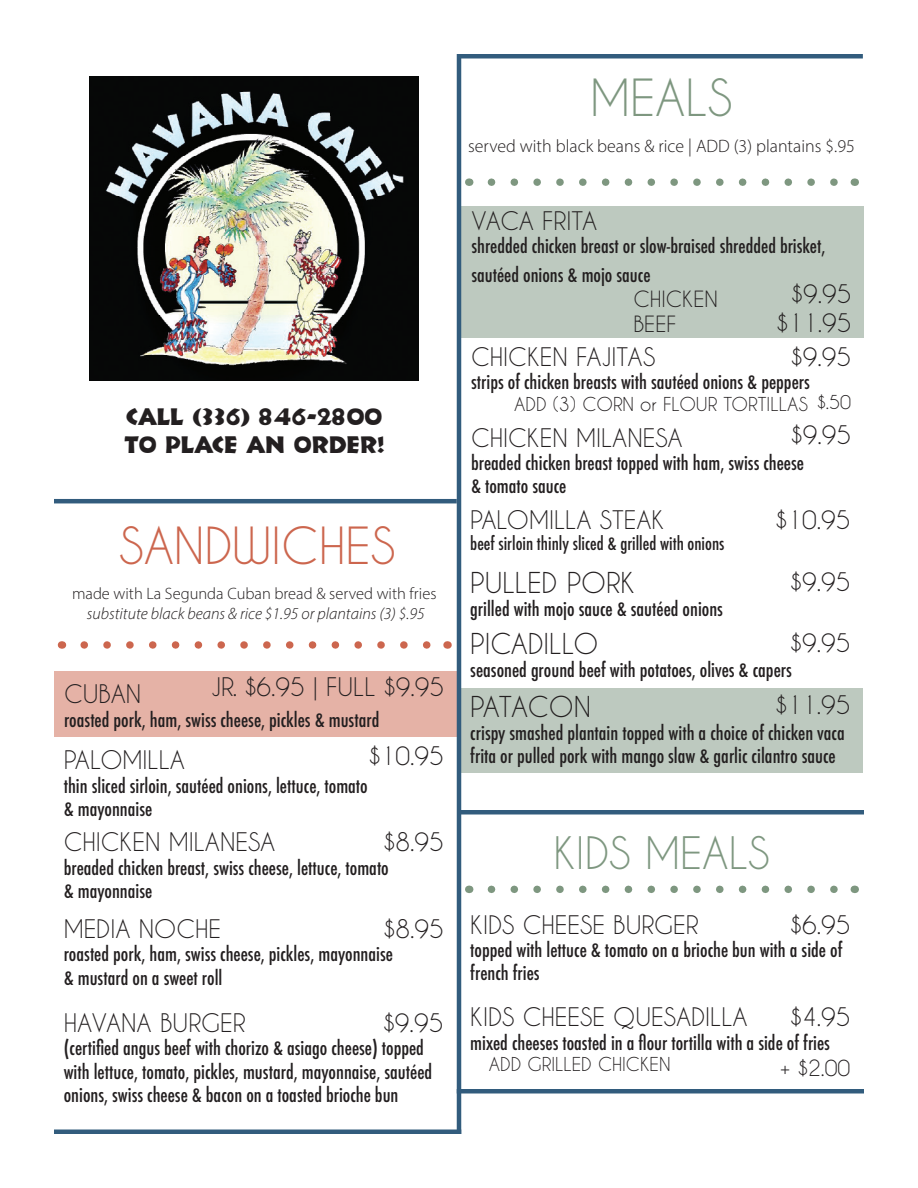
<style>
.page{position:relative;width:918px;height:1188px;background:#fff}
.page>*{position:absolute;margin:0;border:0;box-sizing:border-box;transform-origin:0 0}
.t1{font:48px "Caviar Dreams";color:#cc664e}
.t2{font:48px "Caviar Dreams";color:#7e9780}
.t3{font:42px "Caviar Dreams";color:#7e9780}
.t4{font:27px "Caviar Dreams";color:#231f20}
.t5{font:27px "Caviar Dreams";letter-spacing:-.025em;color:#231f20}
.t6{font:24px/28.8px "Caviar Dreams";color:#231f20;text-align:right}
.t7{font:24px/28.8px "Informal 011 BT";color:#231f20}
.t8{font:24px "Caviar Dreams";letter-spacing:-.02em;color:#231f20}
.t9{font:21px/25.2px "Caviar Dreams";color:#231f20}
.t10{font:500 condensed 19.5px/23.4px "Futura";color:#231f20}
.t11{font:18px "Caviar Dreams";color:#231f20}
.t12{font:18px "Myriad Variable Concept";color:#231f20}
.t13{font:500 condensed 18px "Futura";color:#231f20}
.t14{font:italic 16.5px "Myriad Variable Concept";color:#231f20}
.t15{font:16.5px "Myriad Variable Concept";color:#231f20}
</style>
<div class="page">
<div style="left:54px;top:671px;width:403px;height:66px;background:#e5b2a6"></div>
<hr style="left:54px;top:499px;width:403px;height:4px;background:#325c7d">
<hr style="left:54px;top:1130px;width:407px;height:4px;background:#325c7d">
<svg style="left:84px;top:641px;width:347px;height:8px"></svg>
<img style="left:90px;top:77px;width:329px;height:303px">
<div style="left:460px;top:688px;width:402px;height:85px;background:#bdc9bf"></div>
<div style="left:462px;top:206px;width:402px;height:132px;background:#bdc9bf"></div>
<hr style="left:458px;top:54px;width:405px;height:4px;background:#325c7d">
<svg style="left:491px;top:178px;width:347px;height:8px"></svg>
<div style="left:457px;top:1089px;width:407px;height:5px;background:#325c7d"></div>
<svg style="left:491px;top:886px;width:347px;height:7px"></svg>
<hr style="left:457px;top:54px;width:4px;height:1080px;background:#325c7d">
<hr style="left:459px;top:810px;width:405px;height:4px;background:#325c7d">
<p class="t7" style="left:125px;top:402px;width:261px">CALL (336) 846-2800<br>TO PLACE AN ORDER!</p>
<h1 class="t1" style="left:119px;top:517px;width:278px">SANDWICHES</h1>
<p class="t15" style="left:72px;top:584px;width:366px">made with La Segunda Cuban bread &amp; served with fries</p>
<p class="t14" style="left:87px;top:604px;width:340px">substitute black beans &amp; rice $1.95 or plantains (3) $.95</p>
<p class="t6" style="left:211px;top:672px;width:234px">JR. $6.95 | FULL $9.95</p>
<p class="t6" style="left:64px;top:679px;width:79px">CUBAN</p>
<p class="t10" style="left:64px;top:708px;width:317px">roasted pork, ham, swiss cheese, pickles &amp; mustard</p>
<p class="t6" style="left:369px;top:741px;width:76px">$10.95</p>
<p class="t6" style="left:64px;top:745px;width:123px">PALOMILLA</p>
<p class="t10" style="left:64px;top:774px;width:306px">thin sliced sirloin, sautéed onions, lettuce, tomato &amp; mayonnaise</p>
<p class="t6" style="left:384px;top:827px;width:62px">$8.95</p>
<p class="t6" style="left:64px;top:827px;width:213px">CHICKEN MILANESA</p>
<p class="t10" style="left:64px;top:856px;width:327px">breaded chicken breast, swiss cheese, lettuce, tomato &amp; mayonnaise</p>
<p class="t6" style="left:384px;top:914px;width:62px">$8.95</p>
<p class="t6" style="left:64px;top:914px;width:159px">MEDIA NOCHE</p>
<p class="t10" style="left:64px;top:943px;width:331px">roasted pork, ham, swiss cheese, pickles, mayonnaise &amp; mustard on a sweet roll</p>
<p class="t6" style="left:383px;top:1008px;width:62px">$9.95</p>
<p class="t6" style="left:64px;top:1008px;width:183px">HAVANA BURGER</p>
<p class="t10" style="left:64px;top:1036px;width:370px">(certified angus beef with chorizo &amp; asiago cheese) topped with lettuce, tomato, pickles, mustard, mayonnaise, sautéed onions, swiss cheese &amp; bacon on a toasted brioche bun</p>
<h1 class="t2" style="left:590px;top:69px;width:144px">MEALS</h1>
<p class="t12" style="left:468px;top:136px;width:388px">served with black beans &amp; rice | ADD (3) plantains $.95</p>
<p class="t8" style="left:471px;top:206px;width:128px">VACA FRITA</p>
<p class="t10" style="left:471px;top:232px;width:356px;line-height:28.8px">shredded chicken breast or slow-braised shredded brisket, sautéed onions &amp; mojo sauce</p>
<p class="t9" style="left:633px;top:286px;width:86px">CHICKEN<br>BEEF</p>
<p class="t6" style="left:777px;top:279px;width:76px">$9.95 $11.95</p>
<p class="t6" style="left:791px;top:342px;width:62px">$9.95</p>
<p class="t6" style="left:471px;top:342px;width:186px">CHICKEN FAJITAS</p>
<p class="t10" style="left:471px;top:371px;width:340px">strips of chicken breasts with sautéed onions &amp; peppers</p>
<p class="t11" style="left:514px;top:393px;width:295px">ADD (3) CORN or FLOUR TORTILLAS</p>
<p class="t11" style="left:817px;top:391px;width:36px">$.50</p>
<p class="t6" style="left:791px;top:420px;width:62px">$9.95</p>
<p class="t6" style="left:471px;top:423px;width:213px">CHICKEN MILANESA</p>
<p class="t10" style="left:471px;top:451px;width:335px">breaded chicken breast topped with ham, swiss cheese &amp; tomato sauce</p>
<p class="t6" style="left:470px;top:505px;width:196px">PALOMILLA STEAK</p>
<p class="t13" style="left:470px;top:532px;width:256px">beef sirloin thinly sliced &amp; grilled with onions</p>
<h3 class="t4" style="left:470px;top:566px;width:166px">PULLED PORK</h3>
<p class="t10" style="left:470px;top:597px;width:254px">grilled with mojo sauce &amp; sautéed onions</p>
<p class="t6" style="left:776px;top:505px;width:76px">$10.95</p>
<p class="t6" style="left:790px;top:567px;width:62px">$9.95</p>
<p class="t6" style="left:790px;top:628px;width:62px">$9.95</p>
<h3 class="t4" style="left:470px;top:628px;width:130px">PICADILLO</h3>
<p class="t10" style="left:470px;top:659px;width:323px">seasoned ground beef with potatoes, olives &amp; capers</p>
<p class="t6" style="left:776px;top:690px;width:76px">$11.95</p>
<h3 class="t5" style="left:470px;top:690px;width:122px">PATACON</h3>
<p class="t10" style="left:470px;top:721px;width:376px">crispy smashed plantain topped with a choice of chicken vaca frita or pulled pork with mango slaw &amp; garlic cilantro sauce</p>
<h2 class="t3" style="left:553px;top:827px;width:218px">KIDS MEALS</h2>
<p class="t6" style="left:790px;top:910px;width:62px">$6.95</p>
<p class="t6" style="left:470px;top:910px;width:230px">KIDS CHEESE BURGER</p>
<p class="t10" style="left:470px;top:938px;width:374px">topped with lettuce &amp; tomato on a brioche bun with a side of french fries</p>
<p class="t6" style="left:790px;top:1002px;width:62px">$4.95</p>
<p class="t9" style="left:780px;top:1055px;width:72px">+ $2.00</p>
<p class="t6" style="left:470px;top:1002px;width:279px">KIDS CHEESE QUESADILLA</p>
<p class="t10" style="left:470px;top:1031px;width:361px">mixed cheeses toasted in a flour tortilla with a side of fries</p>
<p class="t11" style="left:489px;top:1054px;width:183px">ADD GRILLED CHICKEN</p>
</div>
